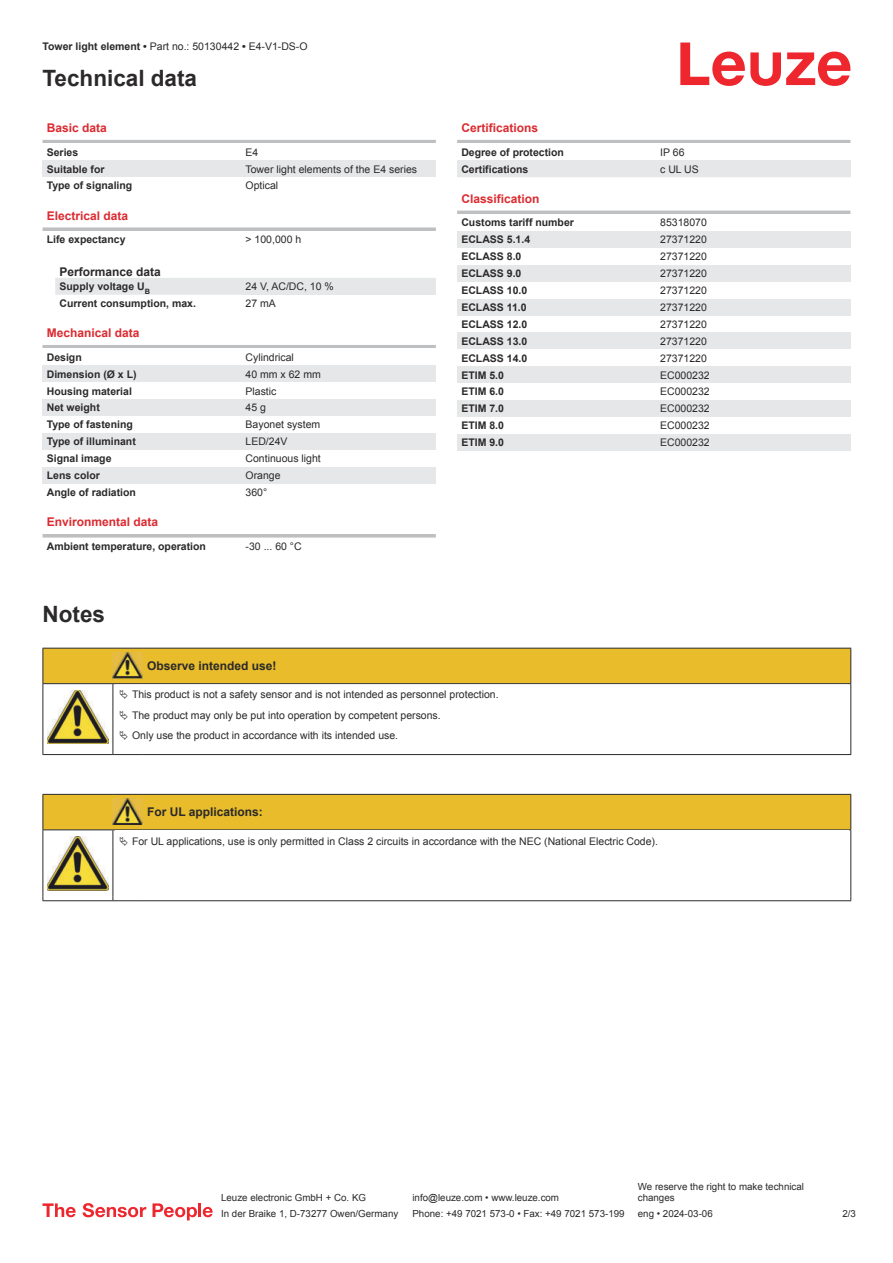
<style>
.page{position:relative;width:893px;height:1263px;background:#fff}
.page>*{position:absolute;margin:0;border:0;box-sizing:border-box;transform-origin:0 0}
.t1{font:700 22.5px "Arial";color:#2b292a}
.t2{font:700 12px "Arial";color:#db2a30}
.t3{font:700 12px "Arial";color:#2b292a}
.t4{font:10.5px/20.2px "Arial";color:#2b292a}
.t5{font:700 10.5px "Arial";color:#2b292a}
.t6{font:9.75px/11.7px "Arial";color:#2b292a}
.s1{font-weight:700}
</style>
<div class="page">
<svg style="left:680px;top:43px;width:170px;height:43px"></svg>
<div style="left:55px;top:278px;width:187px;height:17px;background:#e6e7e9"></div>
<hr style="left:43px;top:140px;width:393px;height:3px;background:#bdbfc1">
<div style="left:43px;top:160px;width:199px;height:17px;background:#e6e7e9"></div>
<div style="left:242px;top:160px;width:194px;height:17px;background:#e6e7e9"></div>
<svg style="left:43px;top:227px;width:393px;height:4px;fill:#bdbfc1"></svg>
<div style="left:242px;top:278px;width:194px;height:17px;background:#e6e7e9"></div>
<hr style="left:43px;top:345px;width:393px;height:3px;background:#bdbfc1">
<div style="left:43px;top:365px;width:199px;height:17px;background:#e6e7e9"></div>
<div style="left:242px;top:365px;width:194px;height:17px;background:#e6e7e9"></div>
<div style="left:43px;top:399px;width:199px;height:17px;background:#e6e7e9"></div>
<div style="left:242px;top:399px;width:194px;height:17px;background:#e6e7e9"></div>
<div style="left:43px;top:433px;width:199px;height:17px;background:#e6e7e9"></div>
<div style="left:242px;top:433px;width:194px;height:17px;background:#e6e7e9"></div>
<div style="left:43px;top:467px;width:199px;height:17px;background:#e6e7e9"></div>
<div style="left:242px;top:467px;width:194px;height:17px;background:#e6e7e9"></div>
<svg style="left:43px;top:534px;width:393px;height:4px;fill:#bdbfc1"></svg>
<hr style="left:457px;top:140px;width:393px;height:3px;background:#bdbfc1">
<div style="left:457px;top:160px;width:200px;height:17px;background:#e6e7e9"></div>
<div style="left:657px;top:160px;width:193px;height:17px;background:#e6e7e9"></div>
<hr style="left:457px;top:211px;width:393px;height:3px;background:#bdbfc1">
<div style="left:457px;top:231px;width:200px;height:17px;background:#e6e7e9"></div>
<div style="left:657px;top:231px;width:193px;height:17px;background:#e6e7e9"></div>
<div style="left:457px;top:265px;width:200px;height:17px;background:#e6e7e9"></div>
<div style="left:657px;top:265px;width:193px;height:17px;background:#e6e7e9"></div>
<div style="left:457px;top:299px;width:200px;height:17px;background:#e6e7e9"></div>
<div style="left:657px;top:299px;width:193px;height:17px;background:#e6e7e9"></div>
<div style="left:457px;top:332px;width:200px;height:17px;background:#e6e7e9"></div>
<div style="left:657px;top:332px;width:193px;height:17px;background:#e6e7e9"></div>
<div style="left:457px;top:366px;width:200px;height:17px;background:#e6e7e9"></div>
<div style="left:657px;top:366px;width:193px;height:17px;background:#e6e7e9"></div>
<div style="left:457px;top:400px;width:200px;height:17px;background:#e6e7e9"></div>
<div style="left:657px;top:400px;width:193px;height:17px;background:#e6e7e9"></div>
<div style="left:457px;top:434px;width:200px;height:17px;background:#e6e7e9"></div>
<div style="left:657px;top:434px;width:193px;height:17px;background:#e6e7e9"></div>
<svg style="left:43px;top:1203px;width:33px;height:14px"></svg>
<svg style="left:83px;top:1203px;width:63px;height:14px"></svg>
<svg style="left:153px;top:1203px;width:44px;height:17px"></svg>
<hr style="left:198px;top:1203px;width:3px;height:14px;background:#ed272d">
<svg style="left:203px;top:1207px;width:10px;height:10px"></svg>
<hr style="left:43px;top:754px;width:70px;height:1px;background:#2b292a">
<hr style="left:113px;top:754px;width:30px;height:1px;background:#2b292a">
<hr style="left:143px;top:754px;width:708px;height:1px;background:#2b292a">
<div style="left:44px;top:795px;width:806px;height:34px;background:#e8bc2a"></div>
<hr style="left:43px;top:794px;width:70px;height:1px;background:#2b292a">
<hr style="left:43px;top:795px;width:1px;height:34px;background:#2b292a">
<hr style="left:43px;top:829px;width:70px;height:1px;background:#2b292a">
<hr style="left:113px;top:794px;width:30px;height:1px;background:#2b292a">
<hr style="left:113px;top:829px;width:30px;height:1px;background:#2b292a">
<hr style="left:143px;top:794px;width:708px;height:1px;background:#2b292a">
<hr style="left:850px;top:795px;width:1px;height:34px;background:#2b292a">
<hr style="left:143px;top:829px;width:708px;height:1px;background:#2b292a">
<hr style="left:43px;top:830px;width:1px;height:66px;background:#2b292a">
<hr style="left:113px;top:830px;width:1px;height:66px;background:#2b292a">
<hr style="left:850px;top:830px;width:1px;height:66px;background:#2b292a">
<hr style="left:43px;top:900px;width:70px;height:1px;background:#2b292a">
<hr style="left:113px;top:900px;width:30px;height:1px;background:#2b292a">
<hr style="left:143px;top:900px;width:708px;height:1px;background:#2b292a">
<img style="left:113px;top:799px;width:30px;height:26px">
<img style="left:47px;top:836px;width:61px;height:54px">
<svg style="left:43px;top:648px;width:808px;height:106px"></svg>
<p class="t4" style="left:43px;top:37px;width:267px"><span class="s1">Tower light element •</span> Part no.: 50130442 <span class="s1">•</span> E4-V1-DS-O</p>
<h1 class="t1" style="left:43px;top:69px;width:156px">Technical data</h1>
<p class="t2" style="left:47px;top:123px;width:62px">Basic data</p>
<p class="t5" style="left:47px;top:148px;width:33px">Series</p>
<p class="t4" style="left:246px;top:143px;width:14px">E4</p>
<p class="t5" style="left:47px;top:165px;width:59px">Suitable for</p>
<p class="t4" style="left:246px;top:160px;width:173px">Tower light elements of the E4 series</p>
<p class="t5" style="left:47px;top:182px;width:87px">Type of signaling</p>
<p class="t4" style="left:246px;top:177px;width:34px">Optical</p>
<p class="t2" style="left:47px;top:211px;width:83px">Electrical data</p>
<p class="t5" style="left:47px;top:235px;width:80px">Life expectancy</p>
<p class="t4" style="left:246px;top:230px;width:57px">&gt; 100,000 h</p>
<p class="t3" style="left:60px;top:267px;width:103px">Performance data</p>
<p class="t5" style="left:60px;top:282px;width:92px">Supply voltage U<sub>B</sub></p>
<p class="t4" style="left:246px;top:277px;width:90px">24 V, AC/DC, 10 %</p>
<p class="t5" style="left:60px;top:299px;width:138px">Current consumption, max.</p>
<p class="t4" style="left:246px;top:294px;width:32px">27 mA</p>
<p class="t2" style="left:47px;top:328px;width:94px">Mechanical data</p>
<p class="t5" style="left:47px;top:353px;width:37px">Design</p>
<p class="t4" style="left:246px;top:348px;width:50px">Cylindrical</p>
<p class="t5" style="left:47px;top:370px;width:91px">Dimension (Ø x L)</p>
<p class="t4" style="left:246px;top:365px;width:77px">40 mm x 62 mm</p>
<p class="t5" style="left:47px;top:387px;width:87px">Housing material</p>
<p class="t4" style="left:246px;top:382px;width:32px">Plastic</p>
<p class="t5" style="left:47px;top:404px;width:55px">Net weight</p>
<p class="t4" style="left:246px;top:399px;width:22px">45 g</p>
<p class="t5" style="left:47px;top:420px;width:88px">Type of fastening</p>
<p class="t4" style="left:246px;top:415px;width:76px">Bayonet system</p>
<p class="t5" style="left:47px;top:437px;width:91px">Type of illuminant</p>
<p class="t4" style="left:246px;top:432px;width:44px">LED/24V</p>
<p class="t5" style="left:47px;top:454px;width:66px">Signal image</p>
<p class="t4" style="left:246px;top:449px;width:77px">Continuous light</p>
<p class="t5" style="left:47px;top:471px;width:55px">Lens color</p>
<p class="t4" style="left:246px;top:466px;width:37px">Orange</p>
<p class="t5" style="left:47px;top:488px;width:91px">Angle of radiation</p>
<p class="t4" style="left:246px;top:483px;width:23px">360°</p>
<p class="t2" style="left:47px;top:517px;width:113px">Environmental data</p>
<p class="t5" style="left:47px;top:542px;width:161px">Ambient temperature, operation</p>
<p class="t4" style="left:246px;top:537px;width:58px">-30 ... 60 °C</p>
<h1 class="t1" style="left:43px;top:605px;width:64px">Notes</h1>
<p class="t2" style="left:461px;top:123px;width:78px">Certifications</p>
<p class="t5" style="left:461px;top:148px;width:104px">Degree of protection</p>
<p class="t4" style="left:660px;top:143px;width:26px">IP 66</p>
<p class="t5" style="left:461px;top:165px;width:69px">Certifications</p>
<p class="t4" style="left:660px;top:160px;width:40px">c UL US</p>
<p class="t2" style="left:461px;top:194px;width:80px">Classification</p>
<p class="t5" style="left:461px;top:218px;width:114px">Customs tariff number</p>
<p class="t4" style="left:660px;top:213px;width:48px">85318070</p>
<p class="t5" style="left:461px;top:235px;width:70px">ECLASS 5.1.4</p>
<p class="t4" style="left:660px;top:230px;width:48px">27371220</p>
<p class="t5" style="left:461px;top:252px;width:62px">ECLASS 8.0</p>
<p class="t4" style="left:660px;top:247px;width:48px">27371220</p>
<p class="t5" style="left:461px;top:269px;width:62px">ECLASS 9.0</p>
<p class="t4" style="left:660px;top:264px;width:48px">27371220</p>
<p class="t5" style="left:461px;top:286px;width:67px">ECLASS 10.0</p>
<p class="t4" style="left:660px;top:281px;width:48px">27371220</p>
<p class="t5" style="left:461px;top:303px;width:67px">ECLASS 11.0</p>
<p class="t4" style="left:660px;top:298px;width:48px">27371220</p>
<p class="t5" style="left:461px;top:320px;width:67px">ECLASS 12.0</p>
<p class="t4" style="left:660px;top:315px;width:48px">27371220</p>
<p class="t5" style="left:461px;top:337px;width:67px">ECLASS 13.0</p>
<p class="t4" style="left:660px;top:332px;width:48px">27371220</p>
<p class="t5" style="left:461px;top:354px;width:67px">ECLASS 14.0</p>
<p class="t4" style="left:660px;top:349px;width:48px">27371220</p>
<p class="t5" style="left:461px;top:371px;width:44px">ETIM 5.0</p>
<p class="t4" style="left:660px;top:366px;width:51px">EC000232</p>
<p class="t5" style="left:461px;top:387px;width:44px">ETIM 6.0</p>
<p class="t4" style="left:660px;top:383px;width:51px">EC000232</p>
<p class="t5" style="left:461px;top:404px;width:44px">ETIM 7.0</p>
<p class="t4" style="left:660px;top:399px;width:51px">EC000232</p>
<p class="t5" style="left:461px;top:421px;width:44px">ETIM 8.0</p>
<p class="t4" style="left:660px;top:416px;width:51px">EC000232</p>
<p class="t5" style="left:461px;top:438px;width:44px">ETIM 9.0</p>
<p class="t4" style="left:660px;top:433px;width:51px">EC000232</p>
<p class="t3" style="left:147px;top:661px;width:131px">Observe intended use!</p>
<p class="t4" style="left:132px;top:685px;width:368px">This product is not a safety sensor and is not intended as personnel protection.<br>The product may only be put into operation by competent persons.<br>Only use the product in accordance with its intended use.</p>
<p class="t3" style="left:147px;top:807px;width:117px">For UL applications:</p>
<p class="t4" style="left:132px;top:832px;width:527px">For UL applications, use is only permitted in Class 2 circuits in accordance with the NEC (National Electric Code).</p>
<p class="t6" style="left:221px;top:1193px;width:146px">Leuze electronic GmbH + Co. KG</p>
<p class="t6" style="left:412px;top:1193px;width:148px">info@leuze.com • www.leuze.com</p>
<p class="t6" style="left:638px;top:1181px;width:168px">We reserve the right to make technical changes</p>
<p class="t6" style="left:221px;top:1209px;width:179px">In der Braike 1, D-73277 Owen/Germany</p>
<p class="t6" style="left:412px;top:1209px;width:214px">Phone: +49 7021 573-0 • Fax: +49 7021 573-199</p>
<p class="t6" style="left:638px;top:1209px;width:76px">eng • 2024-03-06</p>
<p class="t6" style="left:842px;top:1209px;width:15px">2 /3</p>
</div>
